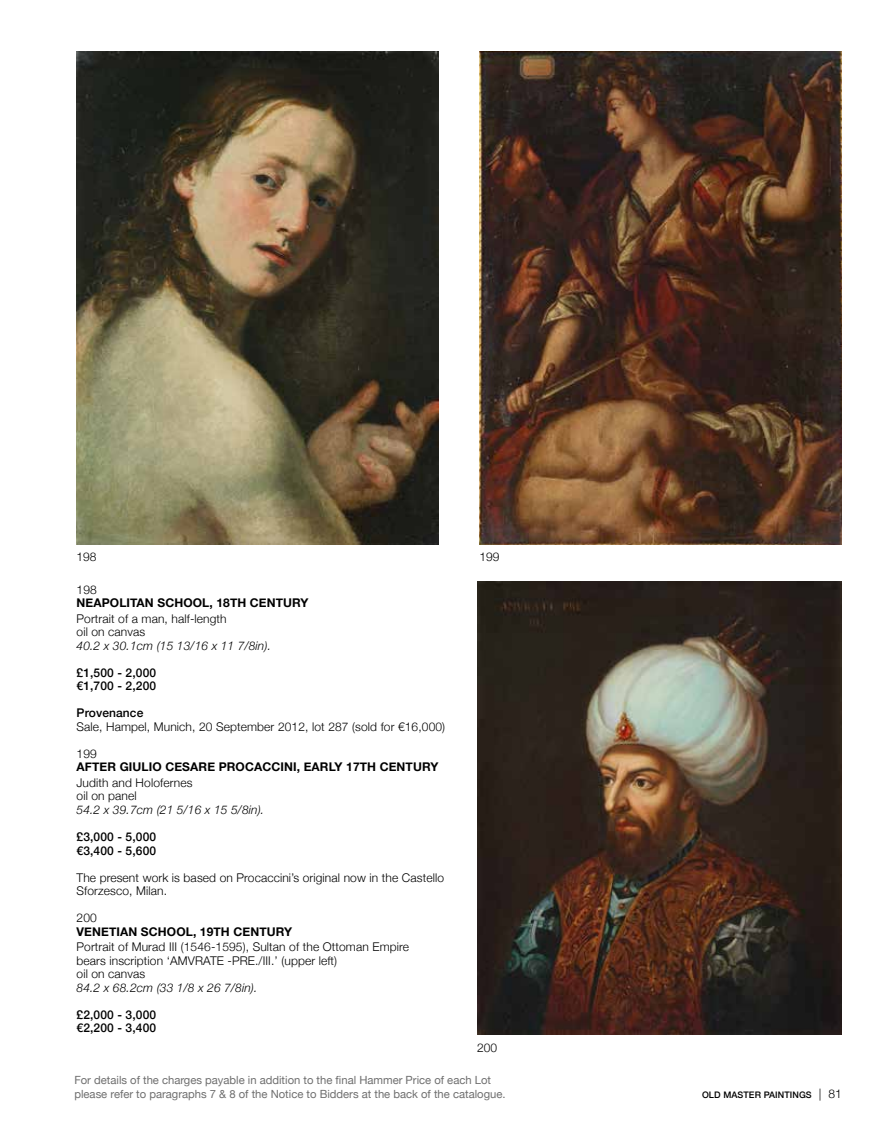
<style>
.page{position:relative;width:893px;height:1127px;background:#fff}
.page>*{position:absolute;margin:0;border:0;box-sizing:border-box;transform-origin:0 0}
.t1{font:300 12px/13.5px "Helvetica Neue";letter-spacing:.01em;color:#000}
.t2{font:700 12px "Helvetica Neue";letter-spacing:.01em;color:#000}
.t3{font:italic 300 12px "Helvetica Neue";letter-spacing:.01em;color:#000}
.t4{font:500 12px/13.5px "Helvetica Neue";letter-spacing:.01em;color:#000}
.t5{font:11.25px/13.5px "Helvetica Neue";color:#6f6f6f}
.t6{font:500 9px "Helvetica Neue";letter-spacing:.01em;color:#000}
.s1{font-weight:300;font-size:12px}
</style>
<div class="page">
<img style="left:477px;top:581px;width:365px;height:454px">
<img style="left:77px;top:51px;width:361px;height:494px">
<img style="left:479px;top:51px;width:363px;height:494px">
<p class="t1" style="left:77px;top:549px;width:22px">198</p>
<p class="t1" style="left:479px;top:549px;width:22px">199</p>
<p class="t1" style="left:77px;top:582px;width:22px">198</p>
<p class="t2" style="left:77px;top:593px;width:234px">NEAPOLITAN SCHOOL, 18TH CENTURY</p>
<p class="t1" style="left:77px;top:611px;width:152px">Portrait of a man, half-length oil on canvas</p>
<p class="t3" style="left:77px;top:636px;width:196px">40.2 x 30.1cm (15 13/16 x 11 7/8in).</p>
<p class="t4" style="left:77px;top:665px;width:81px">£1,500 - 2,000 €1,700 - 2,200</p>
<p class="t4" style="left:77px;top:705px;width:68px">Provenance</p>
<p class="t1" style="left:77px;top:719px;width:370px">Sale, Hampel, Munich, 20 September 2012, lot 287 (sold for €16,000)</p>
<p class="t1" style="left:77px;top:746px;width:22px">199</p>
<p class="t2" style="left:77px;top:758px;width:363px">AFTER GIULIO CESARE PROCACCINI, EARLY 17TH CENTURY</p>
<p class="t1" style="left:77px;top:775px;width:117px">Judith and Holofernes oil on panel</p>
<p class="t3" style="left:77px;top:800px;width:189px">54.2 x 39.7cm (21 5/16 x 15 5/8in).</p>
<p class="t4" style="left:77px;top:829px;width:81px">£3,000 - 5,000 €3,400 - 5,600</p>
<p class="t1" style="left:77px;top:869px;width:369px">The present work is based on Procaccini’s original now in the Castello<br>Sforzesco, Milan.</p>
<p class="t1" style="left:77px;top:910px;width:22px">200</p>
<p class="t2" style="left:77px;top:922px;width:217px">VENETIAN SCHOOL, 19TH CENTURY</p>
<p class="t1" style="left:77px;top:939px;width:334px">Portrait of Murad III (1546-1595), Sultan of the Ottoman Empire bears inscription ‘AMVRATE -PRE./III.’ (upper left)<br>oil on canvas</p>
<p class="t3" style="left:77px;top:978px;width:182px">84.2 x 68.2cm (33 1/8 x 26 7/8in).</p>
<p class="t4" style="left:77px;top:1006px;width:81px">£2,000 - 3,000 €2,200 - 3,400</p>
<p class="t1" style="left:477px;top:1040px;width:22px">200</p>
<p class="t5" style="left:74px;top:1074px;width:433px">For details of the charges payable in addition to the final Hammer Price of each Lot please refer to paragraphs 7 &amp; 8 of the Notice to Bidders at the back of the catalogue.</p>
<p class="t6" style="left:702px;top:1088px;width:141px">OLD MASTER PAINTINGS <span class="s1">| 81</span></p>
</div>
